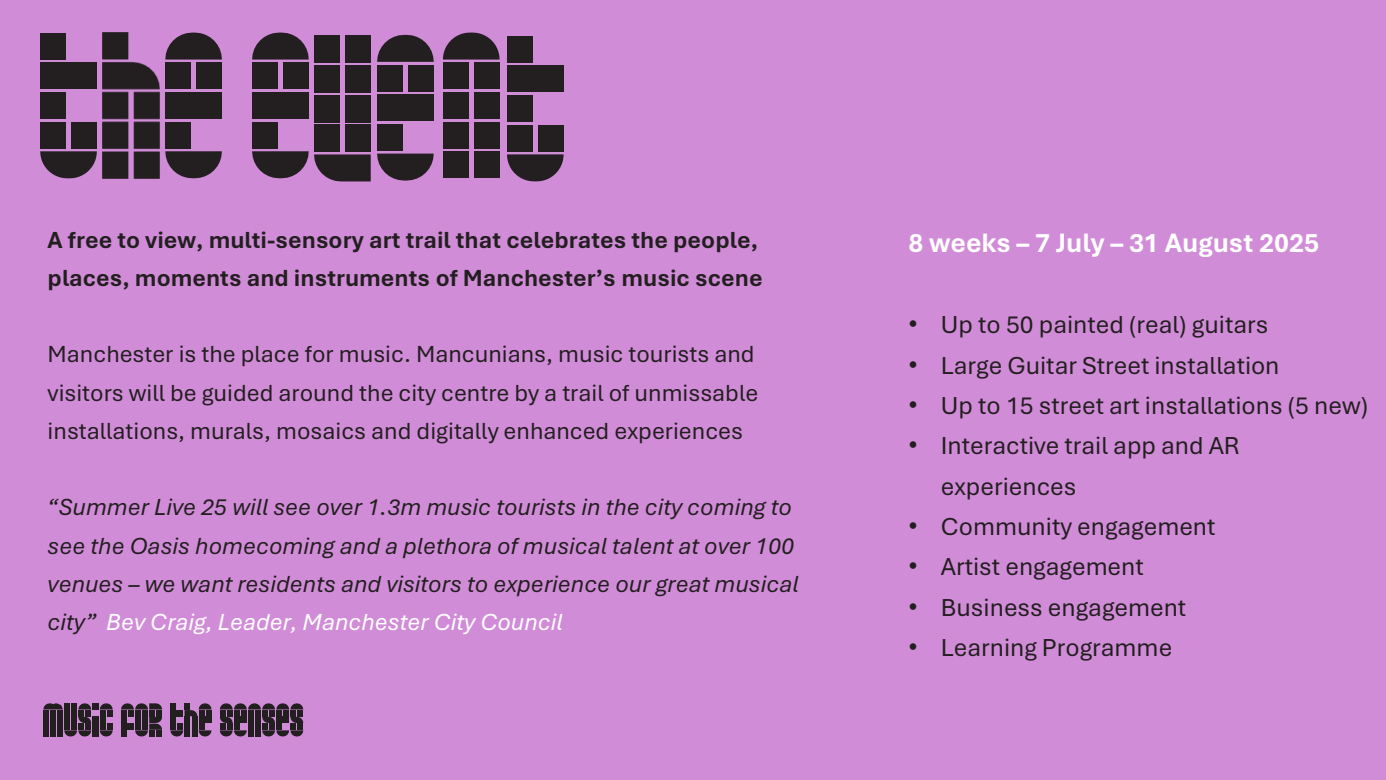
<style>
.page{position:relative;width:1386px;height:780px;background:#fff}
.page>*{position:absolute;margin:0;border:0;box-sizing:border-box;transform-origin:0 0}
.t1{font:700 28px "Aptos";color:#fff}
.t2{font:25.81px/40.3px "Aptos";color:#231f20}
.t3{font:italic 24.5px/38.2px "Aptos";color:#231f20}
.t4{font:24.5px/38.2px "Aptos";color:#231f20}
.t5{font:700 24.5px/38.2px "Aptos";color:#231f20}
.s1{color:#fff}
.s2{font-family:"Arial";font-size:26.25px}
</style>
<div class="page">
<div style="left:0;top:0;width:1385px;height:779px;background:#d18cd8"></div>
<svg style="left:40px;top:151px;width:57px;height:27px"></svg>
<div style="left:71px;top:122px;width:26px;height:26px;background:#231f20"></div>
<div style="left:40px;top:92px;width:26px;height:27px;background:#231f20"></div>
<div style="left:40px;top:122px;width:26px;height:26px;background:#231f20"></div>
<div style="left:40px;top:62px;width:57px;height:27px;background:#231f20"></div>
<div style="left:40px;top:33px;width:26px;height:27px;background:#231f20"></div>
<svg style="left:165px;top:33px;width:57px;height:27px"></svg>
<div style="left:165px;top:92px;width:57px;height:27px;background:#231f20"></div>
<svg style="left:165px;top:151px;width:57px;height:27px"></svg>
<div style="left:165px;top:121px;width:26px;height:27px;background:#231f20"></div>
<div style="left:196px;top:62px;width:26px;height:27px;background:#231f20"></div>
<div style="left:165px;top:62px;width:26px;height:27px;background:#231f20"></div>
<img style="left:102px;top:33px;width:58px;height:145px">
<svg style="left:252px;top:33px;width:57px;height:27px"></svg>
<div style="left:252px;top:92px;width:57px;height:27px;background:#231f20"></div>
<div style="left:252px;top:121px;width:26px;height:27px;background:#231f20"></div>
<div style="left:283px;top:62px;width:26px;height:27px;background:#231f20"></div>
<div style="left:252px;top:62px;width:26px;height:27px;background:#231f20"></div>
<svg style="left:377px;top:35px;width:56px;height:27px"></svg>
<div style="left:377px;top:94px;width:56px;height:27px;background:#231f20"></div>
<svg style="left:377px;top:153px;width:56px;height:27px"></svg>
<div style="left:377px;top:124px;width:25px;height:27px;background:#231f20"></div>
<div style="left:408px;top:64px;width:25px;height:27px;background:#231f20"></div>
<div style="left:377px;top:64px;width:25px;height:27px;background:#231f20"></div>
<div style="left:443px;top:151px;width:25px;height:27px;background:#231f20"></div>
<div style="left:474px;top:151px;width:25px;height:27px;background:#231f20"></div>
<div style="left:474px;top:122px;width:25px;height:26px;background:#231f20"></div>
<div style="left:443px;top:122px;width:25px;height:26px;background:#231f20"></div>
<div style="left:474px;top:92px;width:25px;height:27px;background:#231f20"></div>
<div style="left:443px;top:92px;width:25px;height:27px;background:#231f20"></div>
<div style="left:474px;top:62px;width:25px;height:27px;background:#231f20"></div>
<div style="left:443px;top:62px;width:25px;height:27px;background:#231f20"></div>
<svg style="left:443px;top:33px;width:56px;height:27px"></svg>
<svg style="left:507px;top:154px;width:56px;height:27px"></svg>
<div style="left:538px;top:125px;width:25px;height:27px;background:#231f20"></div>
<div style="left:507px;top:95px;width:25px;height:27px;background:#231f20"></div>
<div style="left:507px;top:125px;width:25px;height:27px;background:#231f20"></div>
<div style="left:507px;top:65px;width:56px;height:27px;background:#231f20"></div>
<div style="left:507px;top:36px;width:25px;height:27px;background:#231f20"></div>
<div style="left:345px;top:125px;width:26px;height:27px;background:#231f20"></div>
<div style="left:314px;top:125px;width:25px;height:27px;background:#231f20"></div>
<div style="left:345px;top:95px;width:26px;height:27px;background:#231f20"></div>
<div style="left:314px;top:95px;width:25px;height:27px;background:#231f20"></div>
<div style="left:345px;top:65px;width:26px;height:27px;background:#231f20"></div>
<div style="left:345px;top:36px;width:26px;height:27px;background:#231f20"></div>
<div style="left:314px;top:36px;width:25px;height:27px;background:#231f20"></div>
<div style="left:314px;top:65px;width:25px;height:27px;background:#231f20"></div>
<svg style="left:252px;top:151px;width:119px;height:30px"></svg>
<div style="left:92px;top:730px;width:7px;height:6px;background:#231f20"></div>
<div style="left:92px;top:723px;width:7px;height:6px;background:#231f20"></div>
<div style="left:92px;top:716px;width:7px;height:6px;background:#231f20"></div>
<div style="left:92px;top:703px;width:7px;height:6px;background:#231f20"></div>
<div style="left:100px;top:709px;width:6px;height:7px;background:#231f20"></div>
<svg style="left:100px;top:703px;width:13px;height:6px"></svg>
<svg style="left:100px;top:716px;width:13px;height:20px"></svg>
<div style="left:107px;top:709px;width:6px;height:7px;background:#231f20"></div>
<div style="left:43px;top:709px;width:6px;height:7px;background:#231f20"></div>
<div style="left:50px;top:709px;width:6px;height:7px;background:#231f20"></div>
<div style="left:57px;top:709px;width:6px;height:7px;background:#231f20"></div>
<div style="left:64px;top:709px;width:6px;height:7px;background:#231f20"></div>
<div style="left:71px;top:709px;width:6px;height:7px;background:#231f20"></div>
<div style="left:78px;top:709px;width:6px;height:7px;background:#231f20"></div>
<svg style="left:43px;top:703px;width:48px;height:6px"></svg>
<svg style="left:43px;top:716px;width:48px;height:20px"></svg>
<div style="left:85px;top:709px;width:6px;height:7px;background:#231f20"></div>
<svg style="left:121px;top:716px;width:6px;height:6px"></svg>
<div style="left:121px;top:709px;width:6px;height:7px;background:#231f20"></div>
<svg style="left:121px;top:730px;width:6px;height:6px"></svg>
<div style="left:121px;top:723px;width:13px;height:6px;background:#231f20"></div>
<div style="left:128px;top:709px;width:6px;height:7px;background:#231f20"></div>
<div style="left:135px;top:709px;width:6px;height:7px;background:#231f20"></div>
<div style="left:142px;top:709px;width:6px;height:7px;background:#231f20"></div>
<svg style="left:121px;top:703px;width:41px;height:6px"></svg>
<svg style="left:135px;top:716px;width:27px;height:20px"></svg>
<div style="left:156px;top:709px;width:6px;height:7px;background:#231f20"></div>
<div style="left:149px;top:709px;width:6px;height:7px;background:#231f20"></div>
<svg style="left:170px;top:703px;width:41px;height:33px"></svg>
<div style="left:255px;top:709px;width:6px;height:7px;background:#231f20"></div>
<div style="left:248px;top:709px;width:6px;height:7px;background:#231f20"></div>
<div style="left:220px;top:709px;width:6px;height:7px;background:#231f20"></div>
<div style="left:227px;top:709px;width:6px;height:7px;background:#231f20"></div>
<div style="left:234px;top:709px;width:6px;height:7px;background:#231f20"></div>
<div style="left:241px;top:709px;width:6px;height:7px;background:#231f20"></div>
<div style="left:269px;top:709px;width:6px;height:7px;background:#231f20"></div>
<div style="left:262px;top:709px;width:6px;height:7px;background:#231f20"></div>
<div style="left:276px;top:709px;width:6px;height:7px;background:#231f20"></div>
<div style="left:283px;top:709px;width:6px;height:7px;background:#231f20"></div>
<div style="left:290px;top:709px;width:6px;height:7px;background:#231f20"></div>
<svg style="left:220px;top:716px;width:83px;height:20px"></svg>
<div style="left:297px;top:709px;width:6px;height:7px;background:#231f20"></div>
<svg style="left:220px;top:703px;width:83px;height:6px"></svg>
<p class="t5" style="left:48px;top:219px;width:716px">A free to view, multi-sensory art trail that celebrates the people, places, moments and instruments of Manchester’s music scene</p>
<p class="t4" style="left:48px;top:334px;width:712px">Manchester is the place for music. Mancunians, music tourists and visitors will be guided around the city centre by a trail of unmissable installations, murals, mosaics and digitally enhanced experiences</p>
<p class="t3" style="left:48px;top:487px;width:752px">“Summer Live 25 will see over 1.3m music tourists in the city coming to see the Oasis homecoming and a plethora of musical talent at over 100 venues – we want residents and visitors to experience our great musical city” <span class="s1">Bev Craig, Leader, Manchester City Council</span></p>
<p class="t1" style="left:908px;top:223px;width:412px">8 weeks – 7 July – 31 August 2025</p>
<p class="t2" style="left:908px;top:303px;width:361px"><span class="s2">•</span> Up to 50 painted (real) guitars</p>
<p class="t2" style="left:908px;top:344px;width:372px"><span class="s2">•</span> Large Guitar Street installation</p>
<p class="t2" style="left:908px;top:384px;width:461px"><span class="s2">•</span> Up to 15 street art installations (5 new)</p>
<p class="t2" style="left:940px;top:424px;width:300px;text-indent:-32px"><span class="s2">•</span> Interactive trail app and AR experiences</p>
<p class="t2" style="left:908px;top:505px;width:308px"><span class="s2">•</span> Community engagement</p>
<p class="t2" style="left:908px;top:545px;width:237px"><span class="s2">•</span> Artist engagement</p>
<p class="t2" style="left:908px;top:585px;width:279px"><span class="s2">•</span> Business engagement</p>
<p class="t2" style="left:908px;top:626px;width:265px"><span class="s2">•</span> Learning Programme</p>
</div>
